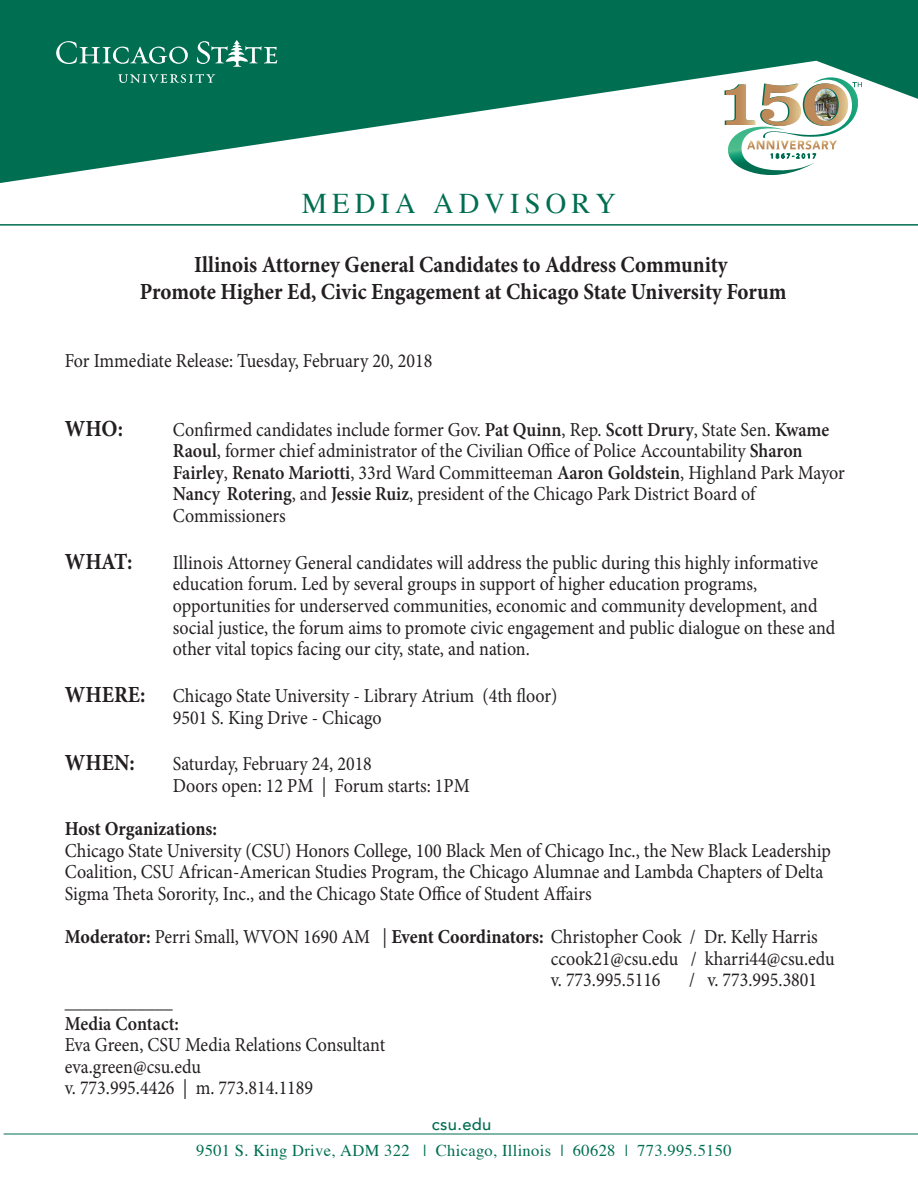
<style>
.page{position:relative;width:918px;height:1188px;background:#fff}
.page>*{position:absolute;margin:0;border:0;box-sizing:border-box;transform-origin:0 0}
.t1{font:28.5px "Times";letter-spacing:.18em;color:#006e51}
.t2{font:700 23.1px "Minion Pro";color:#231f20;scale:.91 1}
.t3{font:19.8px/21.6px "Minion Pro";color:#231f20;scale:.91 1}
.t4{font:600 19.8px "Minion Pro";color:#231f20;scale:.91 1}
.t5{font:700 19.8px "Minion Pro";color:#231f20;scale:.91 1}
.t6{font:16.5px "Times";letter-spacing:.02em;color:#006e51}
.t7{font:500 16.5px "Avenir";letter-spacing:.02em;color:#006e51}
.s1{font-weight:600}
.s2{font-weight:700;font-size:23.1px}
.s3{font-weight:700}
</style>
<div class="page">
<svg style="left:0;top:0;width:918px;height:183px;fill:#006e51"></svg>
<svg style="left:56px;top:41px;width:132px;height:23px;background:#338b73"></svg>
<svg style="left:118px;top:74px;width:97px;height:9px"></svg>
<svg style="left:197px;top:40px;width:80px;height:27px;background:#3e917b"></svg>
<hr style="left:0;top:224px;width:918px;height:2px;background:#006e51">
<hr style="left:4px;top:1134px;width:914px;height:1px;background:#006e51">
<svg style="left:715px;top:77px;width:147px;height:98px"></svg>
<p class="t1" style="left:302px;top:186px;width:316px">MEDIA ADVISORY</p>
<p class="t2" style="left:194px;top:248px;width:588px">Illinois Attorney General Candidates to Address Community</p>
<p class="t2" style="left:140px;top:275px;width:712px">Promote Higher Ed, Civic Engagement at Chicago State University Forum</p>
<p class="t3" style="left:65px;top:350px;width:405px">For Immediate Release: Tuesday, February 20, 2018</p>
<p class="t2" style="left:65px;top:412px;width:65px">WHO:</p>
<p class="t3" style="left:173px;top:419px;width:740px">Confirmed candidates include former Gov. <span class="s1">Pat Quinn</span>, Rep. <span class="s1">Scott Drury</span>, State Sen. <span class="s1">Kwame Raoul</span>, former chief administrator of the Civilian Office of Police Accountability <span class="s1">Sharon Fairley</span>, <span class="s1">Renato Mariotti</span>, 33rd Ward Committeeman <span class="s1">Aaron Goldstein</span>, Highland Park Mayor <span class="s1">Nancy Rotering</span>, and <span class="s1">Jessie Ruiz</span>, president of the Chicago Park District Board of</p>
<p class="t3" style="left:173px;top:505px;width:126px">Commissioners</p>
<p class="t2" style="left:65px;top:545px;width:76px">WHAT:</p>
<p class="t3" style="left:173px;top:552px;width:711px">Illinois Attorney General candidates will address the public during this highly informative</p>
<p class="t3" style="left:173px;top:573px;width:710px">education forum. Led by several groups in support of higher education programs, opportunities for underserved communities, economic and community development, and</p>
<p class="t3" style="left:173px;top:617px;width:730px">social justice, the forum aims to promote civic engagement and public dialogue on these and</p>
<p class="t3" style="left:173px;top:638px;width:394px">other vital topics facing our city, state, and nation.</p>
<p class="t3" style="left:65px;top:685px;width:543px"><span class="s2">WHERE:</span> Chicago State University - Library Atrium (4th floor)</p>
<p class="t3" style="left:173px;top:707px;width:231px">9501 S. King Drive - Chicago</p>
<p class="t2" style="left:65px;top:747px;width:79px">WHEN:</p>
<p class="t3" style="left:173px;top:753px;width:220px">Saturday, February 24, 2018</p>
<p class="t3" style="left:173px;top:775px;width:328px">Doors open: 12 PM | Forum starts: 1PM</p>
<p class="t5" style="left:65px;top:815px;width:169px">Host Organizations:</p>
<p class="t3" style="left:65px;top:840px;width:843px">Chicago State University (CSU) Honors College, 100 Black Men of Chicago Inc., the New Black Leadership<br>Coalition, CSU African-American Studies Program, the Chicago Alumnae and Lambda Chapters of Delta<br>Sigma Theta Sorority, Inc., and the Chicago State Office of Student Affairs</p>
<p class="t3" style="left:65px;top:926px;width:829px"><span class="s3">Moderator:</span> Perri Small, WVON 1690 AM | <span class="s3">Event Coordinators:</span> Christopher Cook / Dr. Kelly Harris</p>
<p class="t3" style="left:551px;top:948px;width:314px">ccook21@csu.edu / kharri44@csu.edu</p>
<p class="t3" style="left:551px;top:969px;width:122px">v. 773.995.5116</p>
<p class="t3" style="left:689px;top:969px;width:142px">/ v. 773.995.3801</p>
<p class="t4" style="left:65px;top:988px;width:120px">____________</p>
<p class="t4" style="left:65px;top:1010px;width:127px">Media Contact:</p>
<p class="t3" style="left:65px;top:1034px;width:354px">Eva Green, CSU Media Relations Consultant</p>
<p class="t3" style="left:65px;top:1056px;width:151px">eva.green@csu.edu</p>
<p class="t3" style="left:65px;top:1077px;width:275px">v. 773.995.4426 | m. 773.814.1189</p>
<p class="t7" style="left:432px;top:1110px;width:61px">csu.edu</p>
<p class="t6" style="left:196px;top:1141px;width:537px">9501 S. King Drive, ADM 322 | Chicago, Illinois | 60628 | 773.995.5150</p>
</div>
